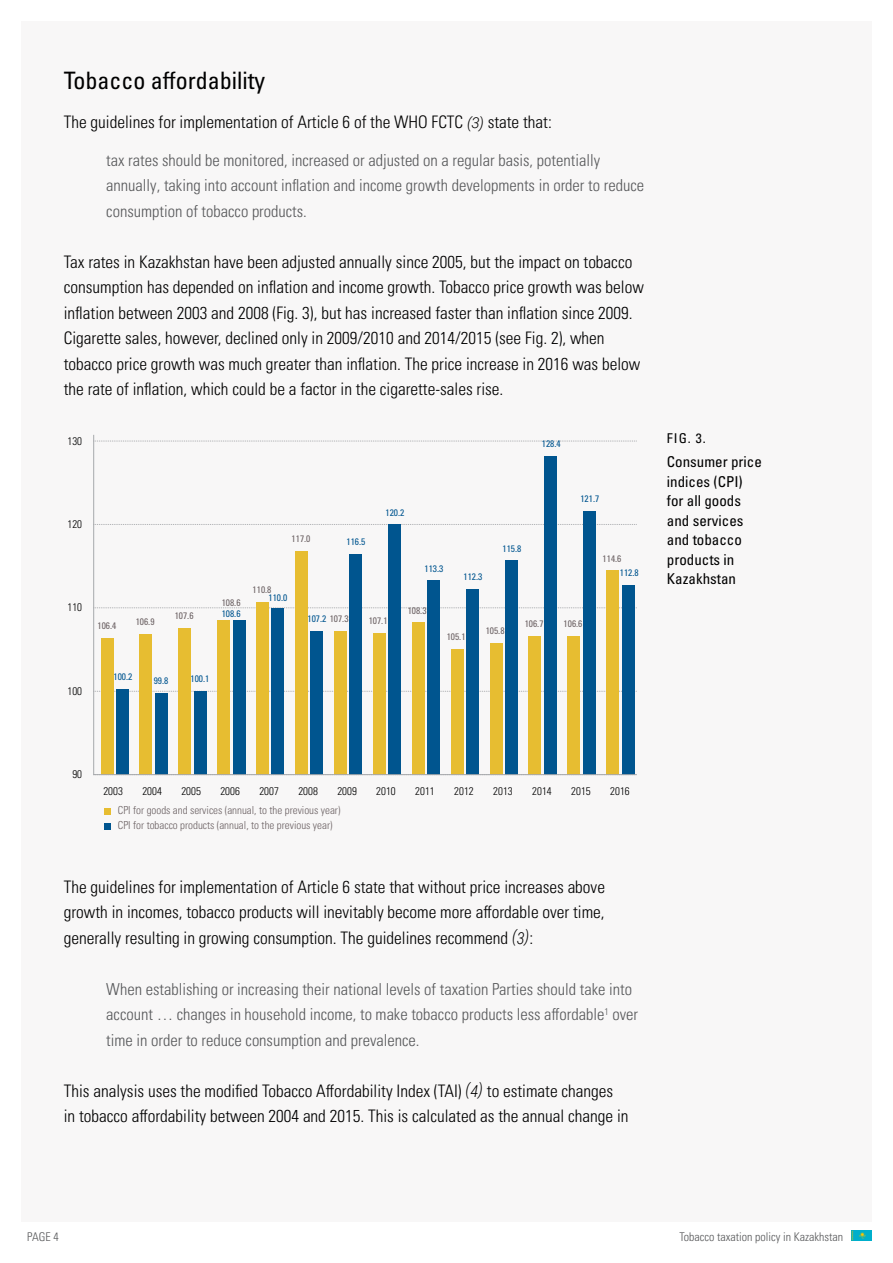
<style>
.page{position:relative;width:893px;height:1263px;background:#fff}
.page>*{position:absolute;margin:0;border:0;box-sizing:border-box;transform-origin:0 0}
.t1{font:condensed 24px "Univers LTCYR 57";color:#000}
.t2{font:17.25px/25.5px "Univers LTCYR 47 Light Cond";color:#000}
.t3{font:16.5px/25.5px "Univers LTCYR 47 Light Cond";color:#58595b}
.t4{font:condensed 15px/19.5px "Univers LTCYR 57";color:#000}
.t5{font:condensed 13.5px "Univers LTCYR 57";color:#000}
.t6{font:12px "Univers LTCYR 47 Light Cond";color:#58595b}
.t7{font:10.95px/15px "Univers LTCYR 47 Light Cond";color:#6c6264}
.t8{font:10.95px "Univers LTCYR 47 Light Cond";color:#000}
.t9{font:condensed 9.45px "Univers LTCYR 57";color:#00558f}
.t10{font:condensed 9.45px "Univers LTCYR 57";color:#6c6264}
.s1{font-family:"Roboto";font-weight:300;font-style:italic;font-size:15px}
.s2{color:#6c6264}
.s3{font-family:"Roboto Condensed";font-weight:300;font-style:italic;font-size:16.5px}
</style>
<div class="page">
<div style="left:21px;top:21px;width:851px;height:1201px;background:#f8f7f7"></div>
<img style="left:852px;top:1230px;width:20px;height:10px">
<svg style="left:93px;top:435px;width:544px;height:340px"></svg>
<svg style="left:104px;top:808px;width:6px;height:6px"></svg>
<svg style="left:104px;top:823px;width:6px;height:6px"></svg>
<h1 class="t1" style="left:64px;top:66px;width:203px">Tobacco affordability</h1>
<p class="t2" style="left:64px;top:108px;width:490px">The guidelines for implementation of Article 6 of the WHO FCTC <span class="s1">(3)</span> state that:</p>
<p class="t3" style="left:106px;top:146px;width:539px">tax rates should be monitored, increased or adjusted on a regular basis, potentially annually, taking into account inflation and income growth developments in order to reduce consumption of tobacco products.</p>
<p class="t2" style="left:64px;top:248px;width:582px">Tax rates in Kazakhstan have been adjusted annually since 2005, but the impact on tobacco consumption has depended on inflation and income growth. Tobacco price growth was below inflation between 2003 and 2008 (Fig. 3), but has increased faster than inflation since 2009.<br>Cigarette sales, however, declined only in 2009/2010 and 2014/2015 (see Fig. 2), when tobacco price growth was much greater than inflation. The price increase in 2016 was below the rate of inflation, which could be a factor in the cigarette-sales rise.</p>
<p class="t8" style="left:67px;top:433px;width:16px">130</p>
<p class="t9" style="left:542px;top:438px;width:20px">128.4</p>
<p class="t8" style="left:67px;top:517px;width:16px">120</p>
<p class="t8" style="left:67px;top:600px;width:16px">110</p>
<p class="t8" style="left:67px;top:683px;width:16px">100</p>
<p class="t10" style="left:98px;top:620px;width:20px">106.4</p>
<p class="t10" style="left:136px;top:616px;width:20px">106.9</p>
<p class="t10" style="left:175px;top:610px;width:20px">107.6</p>
<p class="t9" style="left:113px;top:671px;width:20px">100.2</p>
<p class="t9" style="left:154px;top:675px;width:16px">99.8</p>
<p class="t9" style="left:191px;top:672px;width:20px">100.1</p>
<p class="t10" style="left:222px;top:596px;width:20px">108.6</p>
<p class="t9" style="left:222px;top:607px;width:20px">108.6</p>
<p class="t10" style="left:292px;top:532px;width:20px">117.0</p>
<p class="t10" style="left:253px;top:584px;width:20px">110.8</p>
<p class="t9" style="left:269px;top:592px;width:20px">110.0</p>
<p class="t9" style="left:347px;top:536px;width:20px">116.5</p>
<p class="t9" style="left:385px;top:506px;width:20px">120.2</p>
<p class="t9" style="left:424px;top:562px;width:20px">113.3</p>
<p class="t9" style="left:463px;top:571px;width:20px">112.3</p>
<p class="t9" style="left:502px;top:542px;width:20px">115.8</p>
<p class="t9" style="left:580px;top:493px;width:20px">121.7</p>
<p class="t10" style="left:603px;top:552px;width:20px">114.6</p>
<p class="t9" style="left:620px;top:567px;width:20px">112.8</p>
<p class="t9" style="left:308px;top:613px;width:43px">107.2 <span class="s2">107.3</span></p>
<p class="t10" style="left:369px;top:615px;width:20px">107.1</p>
<p class="t10" style="left:408px;top:604px;width:20px">108.3</p>
<p class="t10" style="left:447px;top:631px;width:20px">105.1</p>
<p class="t10" style="left:486px;top:624px;width:20px">105.8</p>
<p class="t10" style="left:525px;top:617px;width:20px">106.7</p>
<p class="t10" style="left:564px;top:618px;width:20px">106.6</p>
<p class="t5" style="left:667px;top:430px;width:41px">FIG. 3.</p>
<p class="t4" style="left:667px;top:452px;width:96px">Consumer price indices (CPI) for all goods and services and tobacco products in<br>Kazakhstan</p>
<p class="t8" style="left:72px;top:767px;width:11px">90</p>
<p class="t8" style="left:142px;top:784px;width:21px">2004</p>
<p class="t8" style="left:181px;top:784px;width:21px">2005</p>
<p class="t8" style="left:220px;top:784px;width:21px">2006</p>
<p class="t8" style="left:259px;top:784px;width:21px">2007</p>
<p class="t8" style="left:298px;top:784px;width:21px">2008</p>
<p class="t8" style="left:337px;top:784px;width:21px">2009</p>
<p class="t8" style="left:376px;top:784px;width:21px">2010</p>
<p class="t8" style="left:415px;top:784px;width:21px">2011</p>
<p class="t8" style="left:454px;top:784px;width:21px">2012</p>
<p class="t8" style="left:493px;top:784px;width:21px">2013</p>
<p class="t8" style="left:532px;top:784px;width:21px">2014</p>
<p class="t8" style="left:571px;top:784px;width:21px">2015</p>
<p class="t8" style="left:610px;top:784px;width:21px">2016</p>
<p class="t7" style="left:118px;top:802px;width:224px">CPI for goods and services (annual, to the previous year)<br>CPI for tobacco products (annual, to the previous year)</p>
<p class="t8" style="left:103px;top:784px;width:21px">2003</p>
<p class="t2" style="left:64px;top:873px;width:543px;text-align:justify">The guidelines for implementation of Article 6 state that without price increases above growth in incomes, tobacco products will inevitably become more affordable over time, generally resulting in growing consumption. The guidelines recommend <span class="s3">(3)</span>:</p>
<p class="t3" style="left:106px;top:975px;width:533px">When establishing or increasing their national levels of taxation Parties should take into account … changes in household income, to make tobacco products less affordable<sup>1</sup> over time in order to reduce consumption and prevalence.</p>
<p class="t2" style="left:64px;top:1077px;width:566px">This analysis uses the modified Tobacco Affordability Index (TAI) <span class="s3">(4)</span> to estimate changes in tobacco affordability between 2004 and 2015. This is calculated as the annual change in</p>
<p class="t6" style="left:27px;top:1228px;width:33px">PAGE 4</p>
<p class="t6" style="left:679px;top:1228px;width:165px">Tobacco taxation policy in Kazakhstan</p>
</div>
